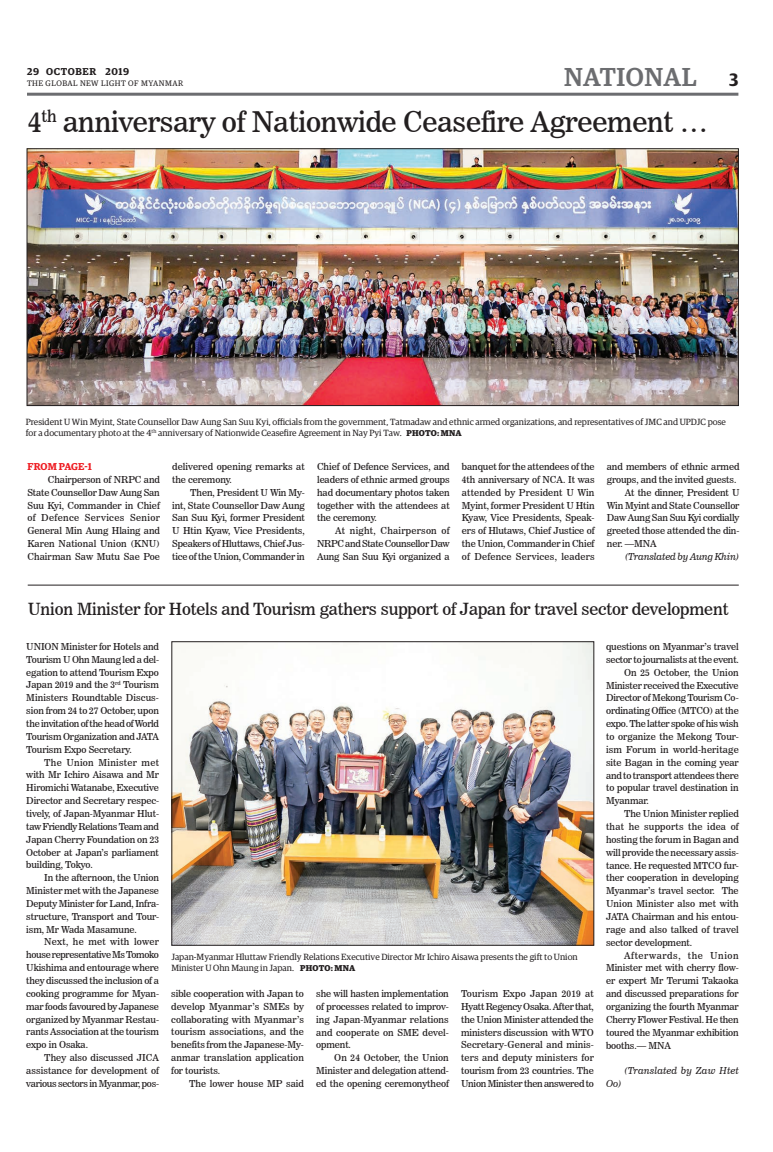
<style>
.page{position:relative;width:773px;height:1152px;background:#fff}
.page>*{position:absolute;margin:0;border:0;box-sizing:border-box;transform-origin:0 0}
.t1{font:28.3px "News 706 BT Roman C";letter-spacing:-.01em;color:#231f20}
.t2{font:500 26px "Guardian Egyp";letter-spacing:.02em;color:#6c6d70}
.t3{font:16.6px "News 706 BT Roman C";letter-spacing:-.01em;color:#231f20}
.t4{font:600 10px "Guardian Egyp";letter-spacing:.06em;color:#231f20}
.t5{font:600 10px "Guardian Egyp";color:#ee1d23}
.t6{font:9.5px/12.9px "News 706 BT Roman C";letter-spacing:-.01em;color:#231f20;text-align:justify}
.t7{font:9.5px "News 706 BT Roman C";letter-spacing:.01em;color:#231f20}
.t8{font:9.5px "News 706 BT Italic C";letter-spacing:-.01em;color:#231f20}
.t9{font:9.5px "News 706 BT Roman C";letter-spacing:.015em;color:#231f20}
.t10{font:9.5px "News 706 BT Roman C";letter-spacing:.02em;color:#231f20}
.t11{font:9.5px "News 706 BT Italic C";letter-spacing:.015em;color:#231f20}
.t12{font:9.5px "News 706 BT Roman C";letter-spacing:.055em;color:#231f20}
.t13{font:9px/10.8px "Guardian Egyp";color:#231f20}
.t14{font:8px "Guardian Egyp";letter-spacing:.06em;color:#231f20}
.s1{font-weight:600;font-size:18px;color:#231f20}
.s2{font-weight:700;font-size:8.5px}
</style>
<div class="page">
<hr style="left:27px;top:93px;width:711px;height:3px;background:#6c6d70">
<img style="left:29px;top:151px;width:707px;height:253px">
<div style="left:27px;top:149px;width:711px;height:257px;border:1px solid #231f20"></div>
<hr style="left:28px;top:585px;width:710px;height:1px;background:#231f20">
<img style="left:174px;top:644px;width:418px;height:299px">
<h2 class="t2" style="left:564px;top:59px;width:176px">NATIONAL <span class="s1">3</span></h2>
<p class="t4" style="left:27px;top:64px;width:104px">29 OCTOBER 2019</p>
<p class="t14" style="left:27px;top:78px;width:158px">THE GLOBAL NEW LIGHT OF MYANMAR</p>
<h1 class="t1" style="left:28px;top:104px;width:682px">4<sup>th</sup> anniversary of Nationwide Ceasefire Agreement …</h1>
<p class="t13" style="left:26px;top:416px;width:701px">President U Win Myint, State Counsellor Daw Aung San Suu Kyi, officials from the government, Tatmadaw and ethnic armed organizations, and representatives of JMC and UPDJC pose for a documentary photo at the 4<sup>th</sup> anniversary of Nationwide Ceasefire Agreement in Nay Pyi Taw. <span class="s2">PHOTO: MNA</span></p>
<p class="t5" style="left:27px;top:459px;width:66px">FROM PAGE-1</p>
<p class="t6" style="left:27px;top:473px;width:134px;text-indent:21px">Chairperson of NRPC and State Counsellor Daw Aung San Suu Kyi, Commander in Chief of Defence Services Senior General Min Aung Hlaing and Karen National Union (KNU)<br>Chairman Saw Mutu Sae Poe</p>
<p class="t6" style="left:172px;top:460px;width:134px">delivered opening remarks at the ceremony.</p>
<p class="t6" style="left:172px;top:486px;width:134px;text-indent:18px">Then, President U Win My&shy;int, State Counsellor Daw Aung San Suu Kyi, former President U Htin Kyaw, Vice Presidents, Speakers of Hluttaws, Chief Jus&shy;tice of the Union, Commander in</p>
<p class="t6" style="left:317px;top:460px;width:134px">Chief of Defence Services, and leaders of ethnic armed groups had documentary photos taken together with the attendees at the ceremony.</p>
<p class="t6" style="left:317px;top:524px;width:134px;text-indent:18px">At night, Chairperson of NRPC and State Counsellor Daw Aung San Suu Kyi organized a</p>
<p class="t6" style="left:462px;top:460px;width:134px">banquet for the attendees of the 4th anniversary of NCA. It was attended by President U Win Myint, former President U Htin Kyaw, Vice Presidents, Speak&shy;ers of Hlutaws, Chief Justice of the Union, Commander in Chief of Defence Services, leaders</p>
<p class="t6" style="left:607px;top:460px;width:134px">and members of ethnic armed</p>
<p class="t6" style="left:607px;top:473px;width:131px">groups, and the invited guests.</p>
<p class="t6" style="left:625px;top:486px;width:116px">At the dinner, President U</p>
<p class="t6" style="left:607px;top:499px;width:134px">Win Myint and State Counsellor</p>
<p class="t6" style="left:607px;top:512px;width:134px">Daw Aung San Suu Kyi cordially</p>
<p class="t6" style="left:607px;top:524px;width:134px">greeted those attended the din-</p>
<p class="t6" style="left:607px;top:537px;width:51px">ner. —MNA</p>
<p class="t8" style="left:625px;top:551px;width:116px">(Translated by Aung Khin)</p>
<h3 class="t3" style="left:28px;top:599px;width:702px">Union Minister for Hotels and Tourism gathers support of Japan for travel sector development</h3>
<p class="t6" style="left:26px;top:640px;width:134px">UNION Minister for Hotels and Tourism U Ohn Maung led a del&shy;egation to attend Tourism Expo Japan 2019 and the 3<sup>rd</sup> Tourism Ministers Roundtable Discus&shy;sion from 24 to 27 October, upon the invitation of the head of World Tourism Organization and JATA Tourism Expo Secretary.</p>
<p class="t6" style="left:26px;top:756px;width:134px;text-indent:18px">The Union Minister met with Mr Ichiro Aisawa and Mr Hiromichi Watanabe, Executive Director and Secretary respec&shy;tively, of Japan-Myanmar Hlut&shy;taw Friendly Relations Team and Japan Cherry Foundation on 23<br>October at Japan’s parliament building, Tokyo.</p>
<p class="t6" style="left:26px;top:871px;width:134px;text-indent:18px">In the afternoon, the Union Minister met with the Japanese Deputy Minister for Land, Infra&shy;structure, Transport and Tour&shy;ism, Mr Wada Masamune.</p>
<p class="t6" style="left:26px;top:936px;width:134px;text-indent:18px">Next, he met with lower house representative Ms Tomoko Ukishima and entourage where they discussed the inclusion of a cooking programme for Myan&shy;mar foods favoured by Japanese organized by Myanmar Restau&shy;rants Association at the tourism expo in Osaka.</p>
<p class="t6" style="left:26px;top:1051px;width:134px;text-indent:18px">They also discussed JICA assistance for development of various sectors in Myanmar, pos-</p>
<p class="t13" style="left:171px;top:951px;width:408px">Japan-Myanmar Hluttaw Friendly Relations Executive Director Mr Ichiro Aisawa presents the gift to Union<br>Minister U Ohn Maung in Japan. <span class="s2">PHOTO: MNA</span></p>
<p class="t6" style="left:171px;top:987px;width:134px">sible cooperation with Japan to develop Myanmar’s SMEs by collaborating with Myanmar’s tourism associations, and the benefits from the Japanese-My&shy;anmar translation application for tourists.</p>
<p class="t6" style="left:189px;top:1077px;width:116px">The lower house MP said</p>
<p class="t6" style="left:316px;top:987px;width:134px">she will hasten implementation of processes related to improv&shy;ing Japan-Myanmar relations and cooperate on SME devel&shy;opment.</p>
<p class="t6" style="left:316px;top:1051px;width:134px;text-indent:18px">On 24 October, the Union Minister and delegation attend&shy;ed the opening ceremonytheof</p>
<p class="t6" style="left:461px;top:987px;width:134px">Tourism Expo Japan 2019 at Hyatt Regency Osaka. After that, the Union Minister attended the ministers discussion with WTO Secretary-General and minis&shy;ters and deputy ministers for tourism from 23 countries. The Union Minister then answered to</p>
<p class="t6" style="left:606px;top:640px;width:134px">questions on Myanmar’s travel</p>
<p class="t6" style="left:606px;top:653px;width:134px">sector to journalists at the event.</p>
<p class="t7" style="left:624px;top:667px;width:116px">On 25 October, the Union</p>
<p class="t6" style="left:606px;top:679px;width:134px">Minister received the Executive</p>
<p class="t6" style="left:606px;top:692px;width:134px">Director of Mekong Tourism Co-</p>
<p class="t6" style="left:606px;top:704px;width:134px">ordinating Office (MTCO) at the</p>
<p class="t6" style="left:606px;top:717px;width:134px">expo. The latter spoke of his wish</p>
<p class="t6" style="left:606px;top:730px;width:134px">to organize the Mekong Tour-</p>
<p class="t9" style="left:606px;top:744px;width:134px">ism Forum in world-heritage</p>
<p class="t6" style="left:606px;top:756px;width:134px">site Bagan in the coming year</p>
<p class="t6" style="left:606px;top:769px;width:134px">and to transport attendees there</p>
<p class="t6" style="left:606px;top:782px;width:134px">to popular travel destination in</p>
<p class="t6" style="left:606px;top:794px;width:44px">Myanmar.</p>
<p class="t6" style="left:624px;top:807px;width:116px">The Union Minister replied</p>
<p class="t10" style="left:606px;top:821px;width:134px">that he supports the idea of</p>
<p class="t6" style="left:606px;top:833px;width:134px">hosting the forum in Bagan and</p>
<p class="t6" style="left:606px;top:846px;width:134px">will provide the necessary assis-</p>
<p class="t6" style="left:606px;top:859px;width:134px">tance. He requested MTCO fur-</p>
<p class="t6" style="left:606px;top:872px;width:134px">ther cooperation in developing</p>
<p class="t6" style="left:606px;top:884px;width:134px">Myanmar’s travel sector. The</p>
<p class="t7" style="left:606px;top:898px;width:134px">Union Minister also met with</p>
<p class="t6" style="left:606px;top:910px;width:134px">JATA Chairman and his entou-</p>
<p class="t6" style="left:606px;top:923px;width:134px">rage and also talked of travel</p>
<p class="t6" style="left:606px;top:936px;width:88px">sector development.</p>
<p class="t12" style="left:624px;top:949px;width:116px">Afterwards, the Union</p>
<p class="t6" style="left:606px;top:962px;width:134px">Minister met with cherry flow-</p>
<p class="t6" style="left:606px;top:974px;width:134px">er expert Mr Terumi Takaoka</p>
<p class="t6" style="left:606px;top:987px;width:134px">and discussed preparations for</p>
<p class="t6" style="left:606px;top:1000px;width:134px">organizing the fourth Myanmar</p>
<p class="t6" style="left:606px;top:1013px;width:134px">Cherry Flower Festival. He then</p>
<p class="t6" style="left:606px;top:1026px;width:134px">toured the Myanmar exhibition</p>
<p class="t6" style="left:606px;top:1039px;width:66px">booths.— MNA</p>
<p class="t11" style="left:624px;top:1065px;width:116px">(Translated by Zaw Htet</p>
<p class="t8" style="left:606px;top:1078px;width:17px">Oo)</p>
</div>
